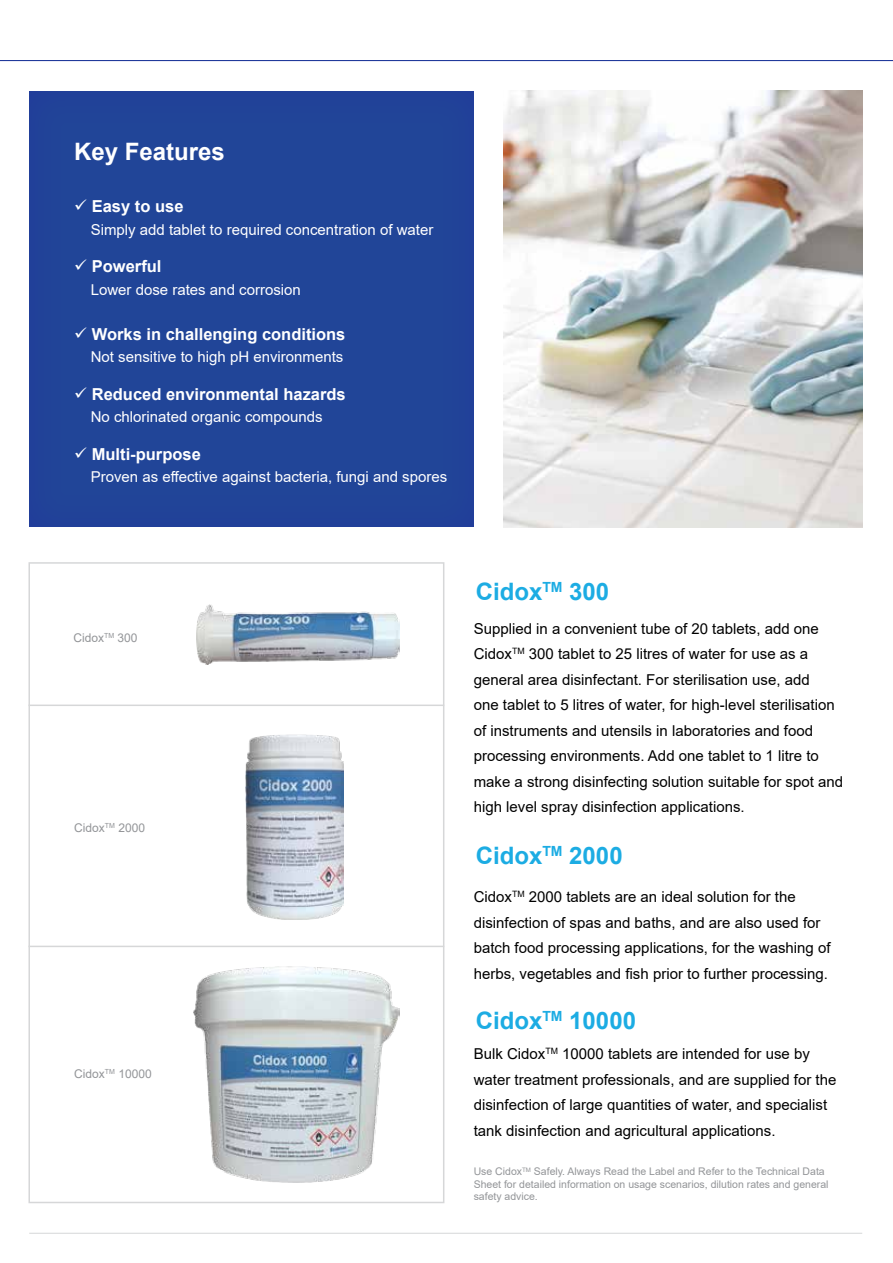
<style>
.page{position:relative;width:893px;height:1263px;background:#fff}
.page>*{position:absolute;margin:0;border:0;box-sizing:border-box;transform-origin:0 0}
.t1{font:700 24px "Arial";color:#1cace3}
.t2{font:700 24px "Arial";color:#fff}
.t3{font:700 16.5px "Arial";color:#fff}
.t4{font:15px/25.5px "Arial";color:#000}
.t5{font:15px "Arial";color:#fff}
.t6{font:12px "Arial";color:#939598}
.t7{font:10.5px/12.6px "Arial";color:#939598}
</style>
<div class="page">
<div style="left:28px;top:562px;width:416px;height:641px;border:2px solid #d6d7d8"></div>
<hr style="left:0;top:58px;width:893px;height:4px;background:#231fa4;opacity:.3">
<img style="left:504px;top:91px;width:358px;height:436px">
<div style="left:28px;top:90px;width:448px;height:439px;background:#214598"></div>
<hr style="left:29px;top:1233px;width:833px;height:1px;background:#d6d7d8">
<img style="left:196px;top:605px;width:204px;height:59px">
<img style="left:245px;top:734px;width:98px;height:185px">
<img style="left:193px;top:967px;width:207px;height:215px">
<hr style="left:28px;top:704px;width:416px;height:2px;background:#d6d7d8">
<hr style="left:28px;top:946px;width:416px;height:1px;background:#d6d7d8">
<h1 class="t2" style="left:74px;top:134px;width:152px">Key Features</h1>
<p class="t3" style="left:74px;top:195px;width:111px">✓ Easy to use</p>
<p class="t5" style="left:91px;top:219px;width:344px">Simply add tablet to required concentration of water</p>
<p class="t3" style="left:74px;top:255px;width:89px">✓ Powerful</p>
<p class="t5" style="left:91px;top:279px;width:212px">Lower dose rates and corrosion</p>
<p class="t3" style="left:74px;top:322px;width:273px">✓ Works in challenging conditions</p>
<p class="t5" style="left:91px;top:347px;width:254px">Not sensitive to high pH environments</p>
<p class="t3" style="left:74px;top:382px;width:273px">✓ Reduced environmental hazards</p>
<p class="t5" style="left:91px;top:407px;width:233px">No chlorinated organic compounds</p>
<p class="t3" style="left:74px;top:442px;width:128px">✓ Multi-purpose</p>
<p class="t5" style="left:91px;top:467px;width:358px">Proven as effective against bacteria, fungi and spores</p>
<p class="t6" style="left:73px;top:629px;width:66px">Cidox<sup>TM</sup> 300</p>
<p class="t6" style="left:74px;top:820px;width:72px">Cidox<sup>TM</sup> 2000</p>
<p class="t6" style="left:74px;top:1066px;width:79px">Cidox<sup>TM</sup> 10000</p>
<h1 class="t1" style="left:476px;top:574px;width:135px">Cidox<sup>TM</sup> 300</h1>
<p class="t4" style="left:474px;top:616px;width:371px">Supplied in a convenient tube of 20 tablets, add one Cidox<sup>TM</sup> 300 tablet to 25 litres of water for use as a general area disinfectant. For sterilisation use, add<br>one tablet to 5 litres of water, for high-level sterilisation of instruments and utensils in laboratories and food processing environments. Add one tablet to 1 litre to make a strong disinfecting solution suitable for spot and high level spray disinfection applications.</p>
<h1 class="t1" style="left:476px;top:838px;width:148px">Cidox<sup>TM</sup> 2000</h1>
<p class="t4" style="left:474px;top:884px;width:358px">Cidox<sup>TM</sup> 2000 tablets are an ideal solution for the disinfection of spas and baths, and are also used for batch food processing applications, for the washing of herbs, vegetables and fish prior to further processing.</p>
<h1 class="t1" style="left:476px;top:1004px;width:162px">Cidox<sup>TM</sup> 10000</h1>
<p class="t4" style="left:474px;top:1041px;width:364px">Bulk Cidox<sup>TM</sup> 10000 tablets are intended for use by water treatment professionals, and are supplied for the disinfection of large quantities of water, and specialist tank disinfection and agricultural applications.</p>
<p class="t7" style="left:474px;top:1165px;width:356px">Use Cidox<sup>TM</sup> Safely. Always Read the Label and Refer to the Technical Data<br>Sheet for detailed information on usage scenarios, dilution rates and general safety advice.</p>
</div>
